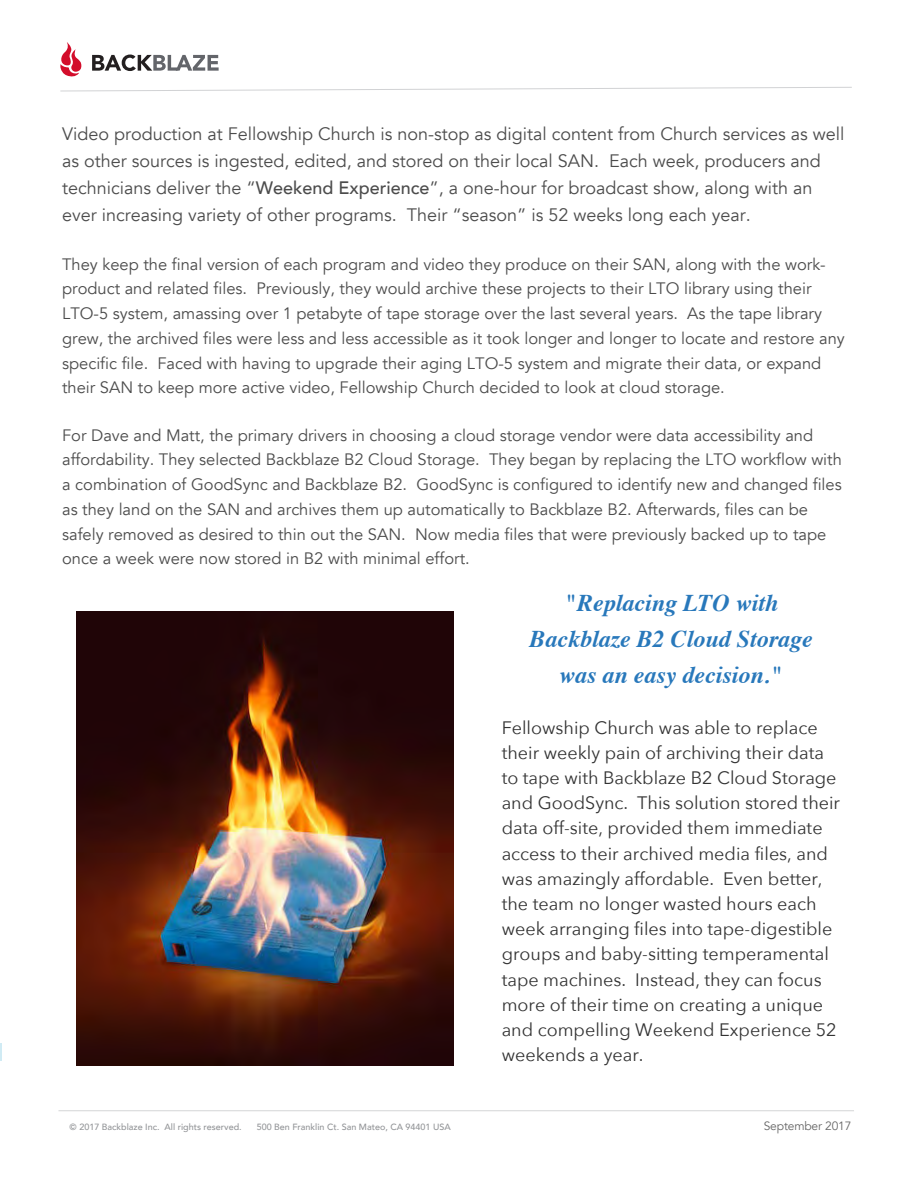
<style>
.page{position:relative;width:918px;height:1188px;background:#fff}
.page>*{position:absolute;margin:0;border:0;box-sizing:border-box;transform-origin:0 0}
.t1{font:italic 700 24px/36px "Times";color:#2878bb;text-align:center}
.t2{font:18px/25.2px "Avenir Next";color:#333}
.t3{font:18px/27px "Avenir";color:#4c4c4c}
.t4{font:16.5px/24.8px "Avenir";color:#4c4c4c}
.t5{font:12px "Avenir";letter-spacing:-.01em;color:#666}
.t6{font:500 9px "Avenir";color:#939598}
.s1{font-weight:500}
</style>
<div class="page">
<svg style="left:92px;top:55px;width:127px;height:16px"></svg>
<svg style="left:60px;top:42px;width:21px;height:34px"></svg>
<hr style="left:58px;top:1110px;width:796px;height:1px;background:#d4d5d7">
<svg style="left:60px;top:87px;width:792px;height:5px"></svg>
<svg style="left:0;top:1043px;width:2px;height:18px"></svg>
<img style="left:77px;top:612px;width:376px;height:454px">
<p class="t3" style="left:62px;top:121px;width:784px">Video production at Fellowship Church is non-stop as digital content from Church services as well as other sources is ingested, edited, and stored on their local SAN. Each week, producers and technicians deliver the “<span class="s1">Weekend Experience</span>”, a one-hour for broadcast show, along with an ever increasing variety of other programs. Their “season” is 52 weeks long each year.</p>
<p class="t4" style="left:62px;top:252px;width:784px">They keep the final version of each program and video they produce on their SAN, along with the work&shy;product and related files. Previously, they would archive these projects to their LTO library using their LTO-5 system, amassing over 1 petabyte of tape storage over the last several years. As the tape library grew, the archived files were less and less accessible as it took longer and longer to locate and restore any specific file. Faced with having to upgrade their aging LTO-5 system and migrate their data, or expand their SAN to keep more active video, Fellowship Church decided to look at cloud storage.</p>
<p class="t4" style="left:62px;top:423px;width:781px">For Dave and Matt, the primary drivers in choosing a cloud storage vendor were data accessibility and affordability. They selected Backblaze B2 Cloud Storage. They began by replacing the LTO workflow with a combination of GoodSync and Backblaze B2. GoodSync is configured to identify new and changed files as they land on the SAN and archives them up automatically to Backblaze B2. Afterwards, files can be safely removed as desired to thin out the SAN. Now media files that were previously backed up to tape once a week were now stored in B2 with minimal effort.</p>
<h1 class="t1" style="left:529px;top:583px;width:285px">"Replacing LTO with<br>Backblaze B2 Cloud Storage was an easy decision."</h1>
<p class="t2" style="left:502px;top:714px;width:340px">Fellowship Church was able to replace their weekly pain of archiving their data to tape with Backblaze B2 Cloud Storage and GoodSync. This solution stored their data off-site, provided them immediate access to their archived media files, and was amazingly affordable. Even better, the team no longer wasted hours each week arranging files into tape-digestible groups and baby-sitting temperamental tape machines. Instead, they can focus more of their time on creating a unique and compelling Weekend Experience 52 weekends a year.</p>
<p class="t6" style="left:70px;top:1119px;width:174px">© 2017 Backblaze Inc. All rights reserved.</p>
<p class="t6" style="left:257px;top:1119px;width:196px">500 Ben Franklin Ct. San Mateo, CA 94401 USA</p>
<p class="t5" style="left:764px;top:1119px;width:89px">September 2017</p>
</div>
